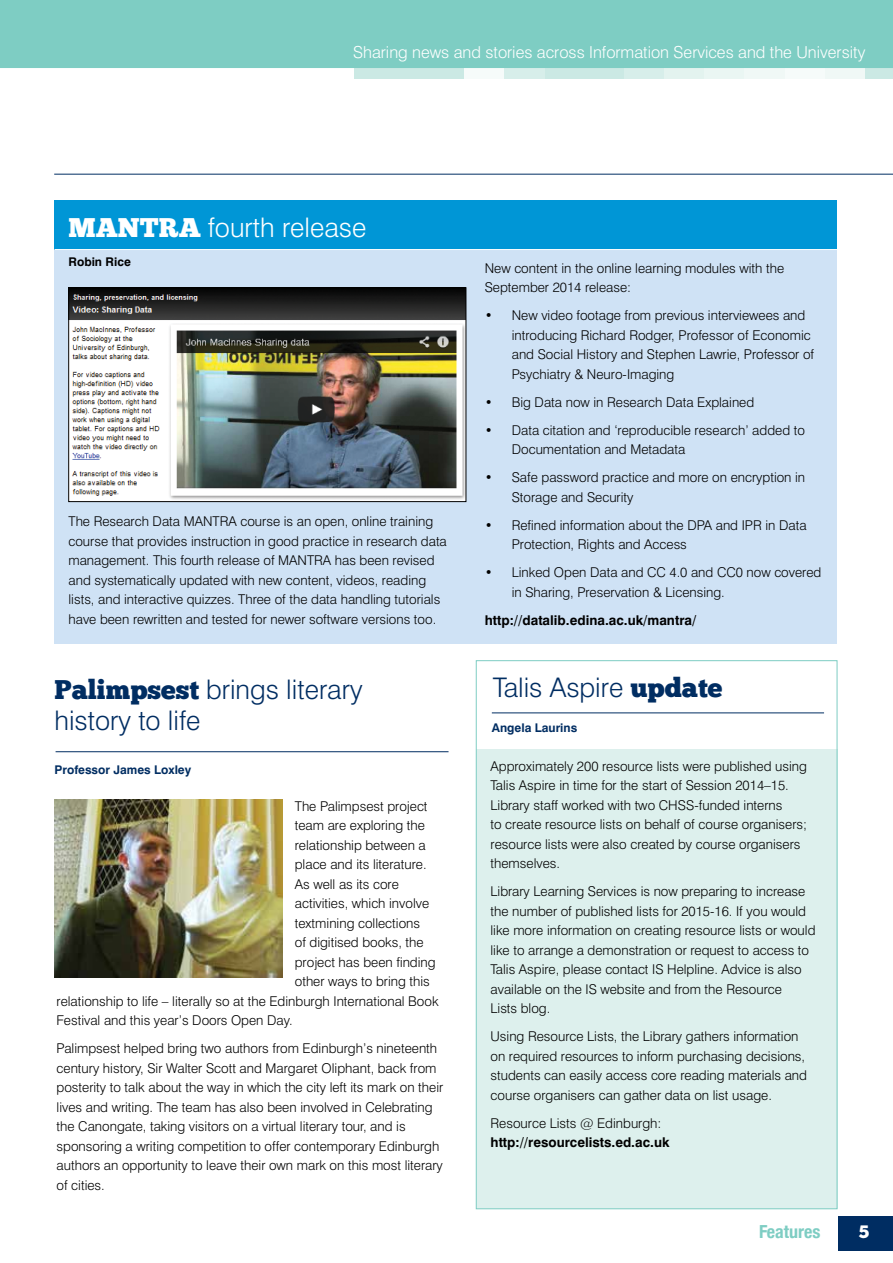
<style>
.page{position:relative;width:893px;height:1263px;background:#fff}
.page>*{position:absolute;margin:0;border:0;box-sizing:border-box;transform-origin:0 0}
.t1{font:300 27px/31.5px "Swiss 721 BT";color:#002d62}
.t2{font:300 27px "Swiss 721 BT";color:#fff}
.t3{font:700 condensed 18px "Helvetica Neue";color:#7ecdc3}
.t4{font:18px "Chunk Five";color:#fff}
.t5{font:300 16.5px "Swiss 721 BT";color:#fff}
.t6{font:300 13.5px/19.5px "Swiss 721 BT";color:#000}
.t7{font:700 13.5px "Swiss 721 BT";color:#000}
.t8{font:700 12px "Swiss 721 BT";color:#002d62}
.t9{font:700 12px "Swiss 721 BT";color:#000}
.s1{font-family:"Chunk Five";font-weight:400}
</style>
<div class="page">
<div style="left:354px;top:68px;width:110px;height:11px;background:#cbe9e4"></div>
<div style="left:545px;top:68px;width:79px;height:11px;background:#cbe9e4"></div>
<div style="left:464px;top:68px;width:41px;height:11px;background:#f6fbfa"></div>
<div style="left:505px;top:68px;width:40px;height:11px;background:#d7eeea"></div>
<div style="left:624px;top:68px;width:40px;height:11px;background:#d7eeea"></div>
<div style="left:664px;top:68px;width:41px;height:11px;background:#e3f3ef"></div>
<div style="left:704px;top:68px;width:41px;height:11px;background:#eaf6f3"></div>
<div style="left:745px;top:68px;width:40px;height:11px;background:#f0f8f6"></div>
<div style="left:785px;top:68px;width:40px;height:11px;background:#f6fbfa"></div>
<div style="left:825px;top:68px;width:40px;height:11px;background:#f0f8f6"></div>
<div style="left:865px;top:68px;width:28px;height:11px;background:#cbe9e4"></div>
<div style="left:0;top:0;width:893px;height:68px;background:#7ecdc3"></div>
<div style="left:838px;top:1216px;width:55px;height:34px;background:#002d62"></div>
<div style="left:54px;top:200px;width:783px;height:443px;background:#cfe2f5"></div>
<div style="left:54px;top:200px;width:783px;height:50px;background:#0096d6"></div>
<div style="left:476px;top:750px;width:361px;height:459px;background:#ddf0ed"></div>
<hr style="left:492px;top:713px;width:332px;height:1px;background:#002d62">
<hr style="left:56px;top:751px;width:393px;height:1px;background:#002d62">
<hr style="left:54px;top:174px;width:839px;height:1px;background:#002d62">
<img style="left:70px;top:289px;width:394px;height:211px">
<div style="left:68px;top:287px;width:398px;height:215px;border:1px solid #000"></div>
<img style="left:54px;top:800px;width:228px;height:178px">
<hr style="left:54px;top:249px;width:783px;height:1px;background:#fff">
<p class="t5" style="left:353px;top:42px;width:514px">Sharing news and stories across Information Services and the University</p>
<h1 class="t2" style="left:68px;top:211px;width:300px"><span class="s1">MANTRA</span> fourth release</h1>
<p class="t9" style="left:68px;top:254px;width:64px">Robin Rice</p>
<p class="t6" style="left:68px;top:512px;width:380px">The Research Data MANTRA course is an open, online training course that provides instruction in good practice in research data management. This fourth release of MANTRA has been revised and systematically updated with new content, videos, reading lists, and interactive quizzes. Three of the data handling tutorials have been rewritten and tested for newer software versions too.</p>
<h1 class="t1" style="left:54px;top:673px;width:310px"><span class="s1">Palimpsest</span> brings literary history to life</h1>
<p class="t8" style="left:54px;top:762px;width:138px">Professor James Loxley</p>
<p class="t6" style="left:295px;top:796px;width:134px">The Palimpsest project</p>
<p class="t6" style="left:295px;top:815px;width:132px">team are exploring the</p>
<p class="t6" style="left:295px;top:835px;width:133px">relationship between a</p>
<p class="t6" style="left:295px;top:854px;width:133px">place and its literature.</p>
<p class="t6" style="left:295px;top:874px;width:106px">As well as its core</p>
<p class="t6" style="left:295px;top:893px;width:136px">activities, which involve</p>
<p class="t6" style="left:295px;top:913px;width:127px">textmining collections</p>
<p class="t6" style="left:295px;top:932px;width:130px">of digitised books, the</p>
<p class="t6" style="left:295px;top:952px;width:142px">project has been finding</p>
<p class="t6" style="left:295px;top:971px;width:137px">other ways to bring this</p>
<p class="t6" style="left:57px;top:991px;width:383px">relationship to life – literally so at the Edinburgh International Book</p>
<p class="t6" style="left:57px;top:1010px;width:238px">Festival and this year’s Doors Open Day.</p>
<p class="t6" style="left:57px;top:1038px;width:388px">Palimpsest helped bring two authors from Edinburgh’s nineteenth century history, Sir Walter Scott and Margaret Oliphant, back from posterity to talk about the way in which the city left its mark on their lives and writing. The team has also been involved in Celebrating the Canongate, taking visitors on a virtual literary tour, and is sponsoring a writing competition to offer contemporary Edinburgh authors an opportunity to leave their own mark on this most literary of cities.</p>
<p class="t6" style="left:485px;top:258px;width:301px">New content in the online learning modules with the<br>September 2014 release:</p>
<p class="t6" style="left:512px;top:305px;width:304px;text-indent:-27px">• New video footage from previous interviewees and introducing Richard Rodger, Professor of Economic and Social History and Stephen Lawrie, Professor of Psychiatry &amp; Neuro-Imaging</p>
<p class="t6" style="left:485px;top:392px;width:271px">• Big Data now in Research Data Explained</p>
<p class="t6" style="left:512px;top:420px;width:295px;text-indent:-27px">• Data citation and ‘reproducible research’ added to<br>Documentation and Metadata</p>
<p class="t6" style="left:512px;top:467px;width:295px;text-indent:-27px">• Safe password practice and more on encryption in<br>Storage and Security</p>
<p class="t6" style="left:512px;top:515px;width:296px;text-indent:-27px">• Refined information about the DPA and IPR in Data<br>Protection, Rights and Access</p>
<p class="t6" style="left:512px;top:562px;width:311px;text-indent:-27px">• Linked Open Data and CC 4.0 and CC0 now covered in Sharing, Preservation &amp; Licensing.</p>
<p class="t7" style="left:485px;top:612px;width:213px">http://datalib.edina.ac.uk/mantra/</p>
<h1 class="t1" style="left:493px;top:671px;width:231px">Talis Aspire <span class="s1">update</span></h1>
<p class="t8" style="left:492px;top:720px;width:87px">Angela Laurins</p>
<p class="t6" style="left:490px;top:756px;width:318px">Approximately 200 resource lists were published using Talis Aspire in time for the start of Session 2014–15.<br>Library staff worked with two CHSS-funded interns<br>to create resource lists on behalf of course organisers; resource lists were also created by course organisers themselves.</p>
<p class="t6" style="left:490px;top:881px;width:326px">Library Learning Services is now preparing to increase the number of published lists for 2015-16. If you would like more information on creating resource lists or would like to arrange a demonstration or request to access to Talis Aspire, please contact IS Helpline. Advice is also available on the IS website and from the Resource<br>Lists blog.</p>
<p class="t6" style="left:490px;top:1026px;width:318px">Using Resource Lists, the Library gathers information on required resources to inform purchasing decisions, students can easily access core reading materials and course organisers can gather data on list usage.</p>
<p class="t6" style="left:490px;top:1113px;width:172px">Resource Lists @ Edinburgh:</p>
<p class="t7" style="left:490px;top:1134px;width:181px">http://resourcelists.ed.ac.uk</p>
<h2 class="t3" style="left:759px;top:1217px;width:63px">Features</h2>
<h2 class="t4" style="left:859px;top:1223px;width:12px">5</h2>
</div>
